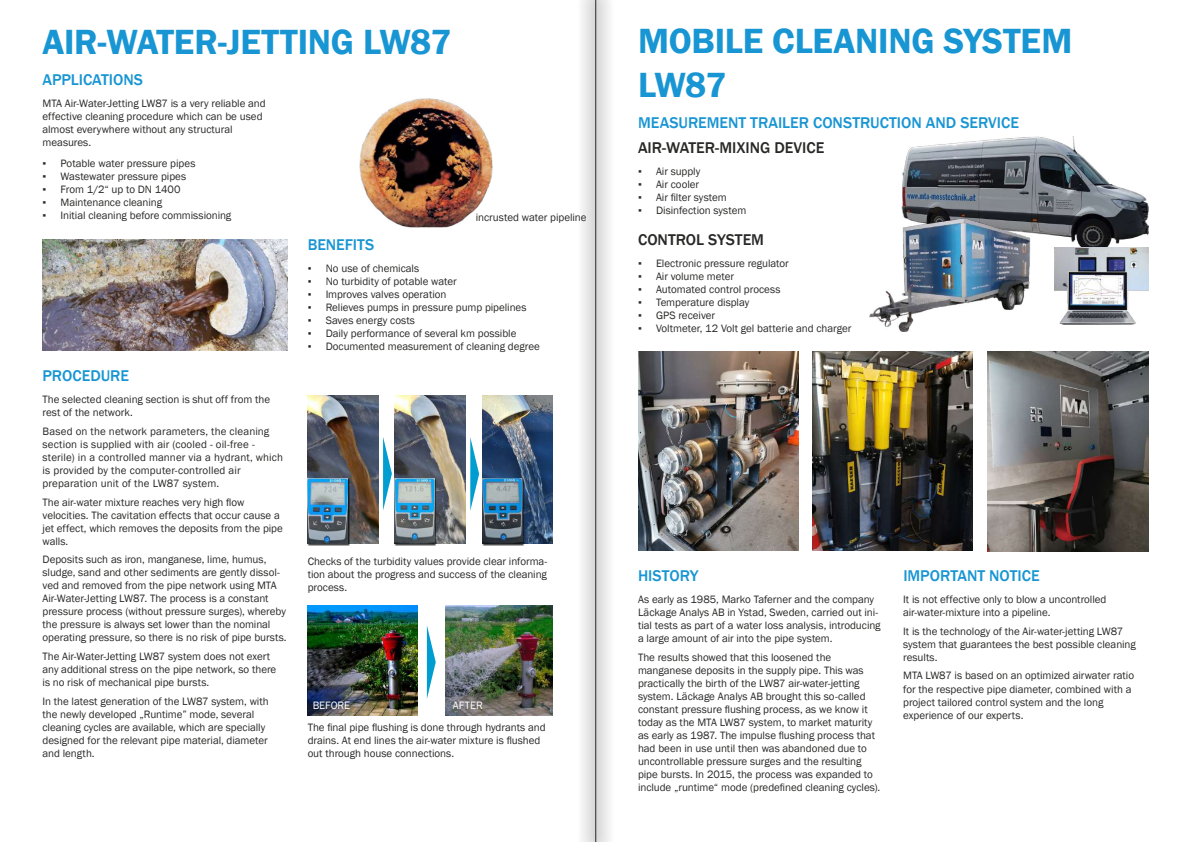
<style>
.page{position:relative;width:1191px;height:842px;background:#fff}
.page>*{position:absolute;margin:0;border:0;box-sizing:border-box;transform-origin:0 0}
.t1{font:600 36px/43.2px "Franklin Gothic";letter-spacing:-.005em;color:#1895d3}
.t2{font:500 16px "Franklin Gothic";color:#1895d3}
.t3{font:500 16px "Franklin Gothic";color:#282827}
.t4{font:11px/13px "Franklin Gothic";letter-spacing:-.005em;color:#282827}
.t5{font:11px "Franklin Gothic";color:#fff}
</style>
<div class="page">
<img style="left:359px;top:98px;width:134px;height:130px">
<img style="left:308px;top:605px;width:109px;height:111px">
<img style="left:445px;top:605px;width:108px;height:111px">
<img style="left:638px;top:352px;width:160px;height:198px">
<img style="left:812px;top:352px;width:160px;height:198px">
<img style="left:987px;top:352px;width:161px;height:199px">
<svg style="left:427px;top:626px;width:9px;height:72px"></svg>
<img style="left:482px;top:395px;width:71px;height:148px">
<img style="left:308px;top:395px;width:70px;height:148px">
<div style="left:482px;top:478px;width:42px;height:68px;background:#000;opacity:.75"></div>
<img style="left:482px;top:478px;width:40px;height:65px">
<div style="left:307px;top:478px;width:43px;height:68px;background:#000;opacity:.75"></div>
<img style="left:308px;top:478px;width:40px;height:65px">
<svg style="left:383px;top:437px;width:9px;height:73px"></svg>
<svg style="left:470px;top:437px;width:9px;height:74px"></svg>
<img style="left:395px;top:395px;width:71px;height:148px">
<div style="left:394px;top:478px;width:42px;height:68px;background:#000;opacity:.75"></div>
<img style="left:395px;top:478px;width:39px;height:65px">
<img style="left:43px;top:239px;width:245px;height:111px">
<img style="left:901px;top:137px;width:247px;height:110px">
<img style="left:869px;top:218px;width:162px;height:114px">
<img style="left:1054px;top:247px;width:94px;height:77px">
<svg style="left:582px;top:0;width:28px;height:842px;fill:#e5e5e5"></svg>
<hr style="left:595px;top:0;width:1px;height:842px;background:#282827">
<h1 class="t1" style="left:43px;top:20px;width:410px">AIR-WATER-JETTING LW87</h1>
<h2 class="t2" style="left:43px;top:69px;width:102px">APPLICATIONS</h2>
<p class="t4" style="left:43px;top:97px;width:225px">MTA Air-Water-Jetting LW87 is a very reliable and effective cleaning procedure which can be used almost everywhere without any structural measures.</p>
<p class="t4" style="left:43px;top:157px;width:154px">▪ Potable water pressure pipes</p>
<p class="t4" style="left:43px;top:170px;width:145px">▪ Wastewater pressure pipes</p>
<p class="t4" style="left:43px;top:183px;width:140px">▪ From 1/2“ up to DN 1400</p>
<p class="t4" style="left:43px;top:196px;width:121px">▪ Maintenance cleaning</p>
<p class="t4" style="left:43px;top:209px;width:190px">▪ Initial cleaning before commissioning</p>
<h2 class="t2" style="left:43px;top:366px;width:88px">PROCEDURE</h2>
<p class="t4" style="left:43px;top:393px;width:229px">The selected cleaning section is shut off from the rest of the network.</p>
<p class="t4" style="left:43px;top:425px;width:242px">Based on the network parameters, the cleaning section is supplied with air (cooled - oil-free - sterile) in a controlled manner via a hydrant, which is provided by the computer-controlled air preparation unit of the LW87 system.</p>
<p class="t4" style="left:43px;top:496px;width:242px">The air-water mixture reaches very high flow velocities. The cavitation effects that occur cause a jet effect, which removes the deposits from the pipe walls.</p>
<p class="t4" style="left:43px;top:553px;width:246px">Deposits such as iron, manganese, lime, humus, sludge, sand and other sediments are gently dissol&shy;ved and removed from the pipe network using MTA Air-Water-Jetting LW87. The process is a constant pressure process (without pressure surges), whereby the pressure is always set lower than the nominal operating pressure, so there is no risk of pipe bursts.</p>
<p class="t4" style="left:43px;top:650px;width:235px">The Air-Water-Jetting LW87 system does not exert any additional stress on the pipe network, so there is no risk of mechanical pipe bursts.</p>
<p class="t4" style="left:43px;top:695px;width:228px">In the latest generation of the LW87 system, with the newly developed „Runtime” mode, several cleaning cycles are available, which are specially designed for the relevant pipe material, diameter and length.</p>
<h2 class="t2" style="left:308px;top:235px;width:68px">BENEFITS</h2>
<p class="t4" style="left:476px;top:212px;width:112px">incrusted water pipeline</p>
<p class="t4" style="left:308px;top:262px;width:113px">▪ No use of chemicals</p>
<p class="t4" style="left:308px;top:275px;width:151px">▪ No turbidity of potable water</p>
<p class="t4" style="left:308px;top:288px;width:140px">▪ Improves valves operation</p>
<p class="t4" style="left:308px;top:301px;width:220px">▪ Relieves pumps in pressure pump pipelines</p>
<p class="t4" style="left:308px;top:314px;width:109px">▪ Saves energy costs</p>
<p class="t4" style="left:308px;top:327px;width:210px">▪ Daily performance of several km possible</p>
<p class="t4" style="left:308px;top:340px;width:234px">▪ Documented measurement of cleaning degree</p>
<p class="t4" style="left:308px;top:555px;width:241px;text-align:justify">Checks of the turbidity values provide clear informa&shy;tion about the progress and success of the cleaning process.</p>
<p class="t5" style="left:313px;top:698px;width:39px">BEFORE</p>
<p class="t5" style="left:453px;top:698px;width:31px">AFTER</p>
<p class="t4" style="left:308px;top:721px;width:239px">The final pipe flushing is done through hydrants and drains. At end lines the air-water mixture is flushed out through house connections.</p>
<h1 class="t1" style="left:638px;top:20px;width:436px">MOBILE CLEANING SYSTEM<br>LW87</h1>
<h2 class="t2" style="left:638px;top:112px;width:382px">MEASUREMENT TRAILER CONSTRUCTION AND SERVICE</h2>
<h2 class="t3" style="left:638px;top:138px;width:188px">AIR-WATER-MIXING DEVICE</h2>
<p class="t4" style="left:638px;top:165px;width:64px">▪ Air supply</p>
<p class="t4" style="left:638px;top:178px;width:63px">▪ Air cooler</p>
<p class="t4" style="left:638px;top:191px;width:90px">▪ Air filter system</p>
<p class="t4" style="left:638px;top:204px;width:110px">▪ Disinfection system</p>
<h2 class="t3" style="left:638px;top:230px;width:127px">CONTROL SYSTEM</h2>
<p class="t4" style="left:638px;top:257px;width:152px">▪ Electronic pressure regulator</p>
<p class="t4" style="left:638px;top:270px;width:98px">▪ Air volume meter</p>
<p class="t4" style="left:638px;top:283px;width:144px">▪ Automated control process</p>
<p class="t4" style="left:638px;top:296px;width:113px">▪ Temperature display</p>
<p class="t4" style="left:638px;top:309px;width:79px">▪ GPS receiver</p>
<p class="t4" style="left:638px;top:322px;width:215px">▪ Voltmeter, 12 Volt gel batterie and charger</p>
<h2 class="t2" style="left:638px;top:566px;width:62px">HISTORY</h2>
<p class="t4" style="left:638px;top:593px;width:244px">As early as 1985, Marko Taferner and the company Läckage Analys AB in Ystad, Sweden, carried out ini&shy;tial tests as part of a water loss analysis, introducing a large amount of air into the pipe system.</p>
<p class="t4" style="left:638px;top:651px;width:244px">The results showed that this loosened the manganese deposits in the supply pipe. This was practically the birth of the LW87 air-water-jetting system. Läckage Analys AB brought this so-called constant pressure flushing process, as we know it today as the MTA LW87 system, to market maturity as early as 1987. The impulse flushing process that had been in use until then was abandoned due to uncontrollable pressure surges and the resulting pipe bursts. In 2015, the process was expanded to include „runtime“ mode (predefined cleaning cycles).</p>
<h2 class="t2" style="left:903px;top:566px;width:138px">IMPORTANT NOTICE</h2>
<p class="t4" style="left:903px;top:593px;width:205px">It is not effective only to blow a uncontrolled air-water-mixture into a pipeline.</p>
<p class="t4" style="left:903px;top:625px;width:234px">It is the technology of the Air-water-jetting LW87 system that guarantees the best possible cleaning results.</p>
<p class="t4" style="left:903px;top:669px;width:232px">MTA LW87 is based on an optimized airwater ratio for the respective pipe diameter, combined with a project tailored control system and the long experience of our experts.</p>
</div>
